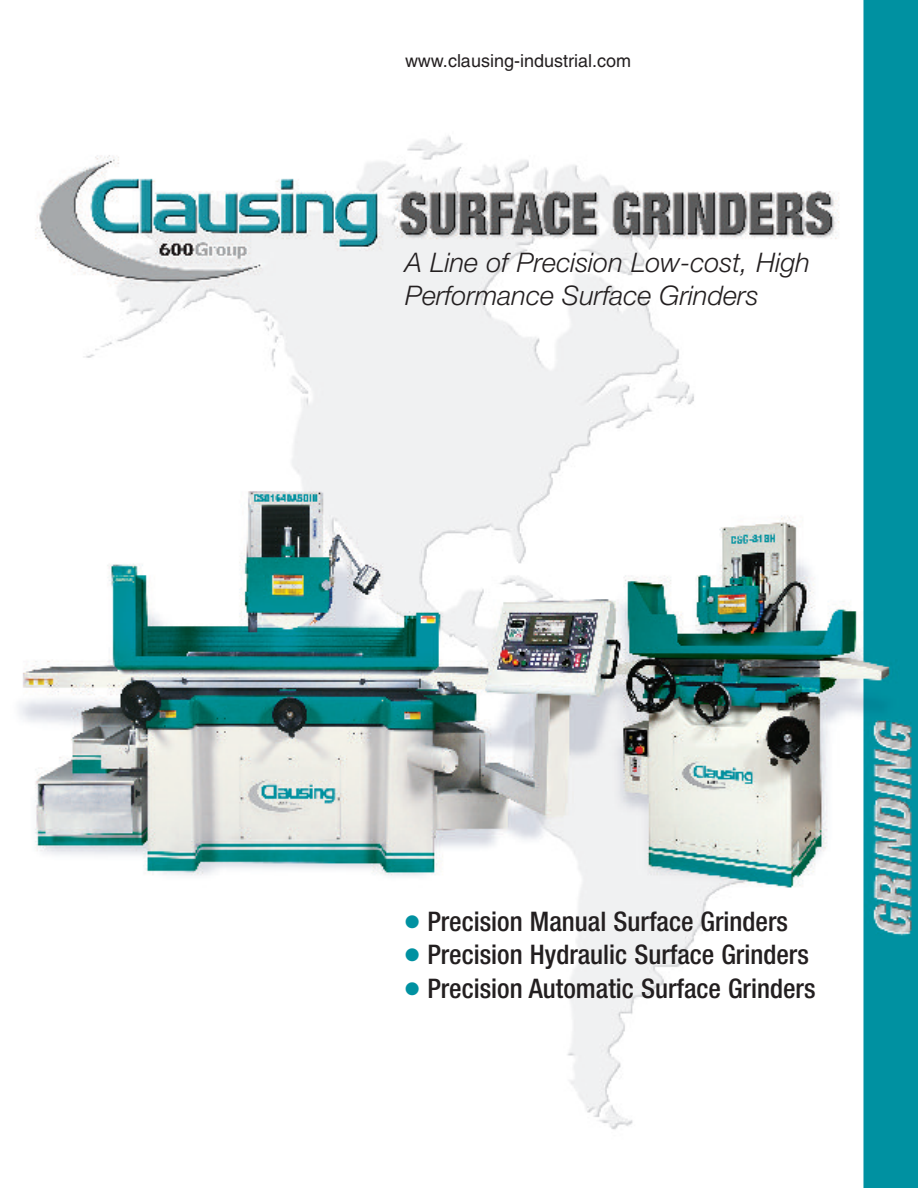
<style>
.page{position:relative;width:918px;height:1188px;background:#fff}
.page>*{position:absolute;margin:0;border:0;box-sizing:border-box;transform-origin:0 0}
.t1{font:500 condensed 27px "Helvetica Neue";color:#231f20}
.t2{font:italic 300 27px/32.4px "Helvetica Neue";color:#231f20}
.t3{font:18px "Helvetica";color:#231f20}
.s1{color:#0091a1}
</style>
<div class="page">
<img style="left:19px;top:0;width:899px;height:1188px">
<p class="t3" style="left:405px;top:54px;width:228px">www.clausing-industrial.com</p>
<p class="t2" style="left:405px;top:249px;width:406px">A Line of Precision Low-cost, High<br>Performance Surface Grinders</p>
<p class="t1" style="left:405px;top:911px;width:385px"><span class="s1">●</span> Precision Manual Surface Grinders</p>
<p class="t1" style="left:405px;top:945px;width:405px"><span class="s1">●</span> Precision Hydraulic Surface Grinders</p>
<p class="t1" style="left:405px;top:979px;width:412px"><span class="s1">●</span> Precision Automatic Surface Grinders</p>
</div>
